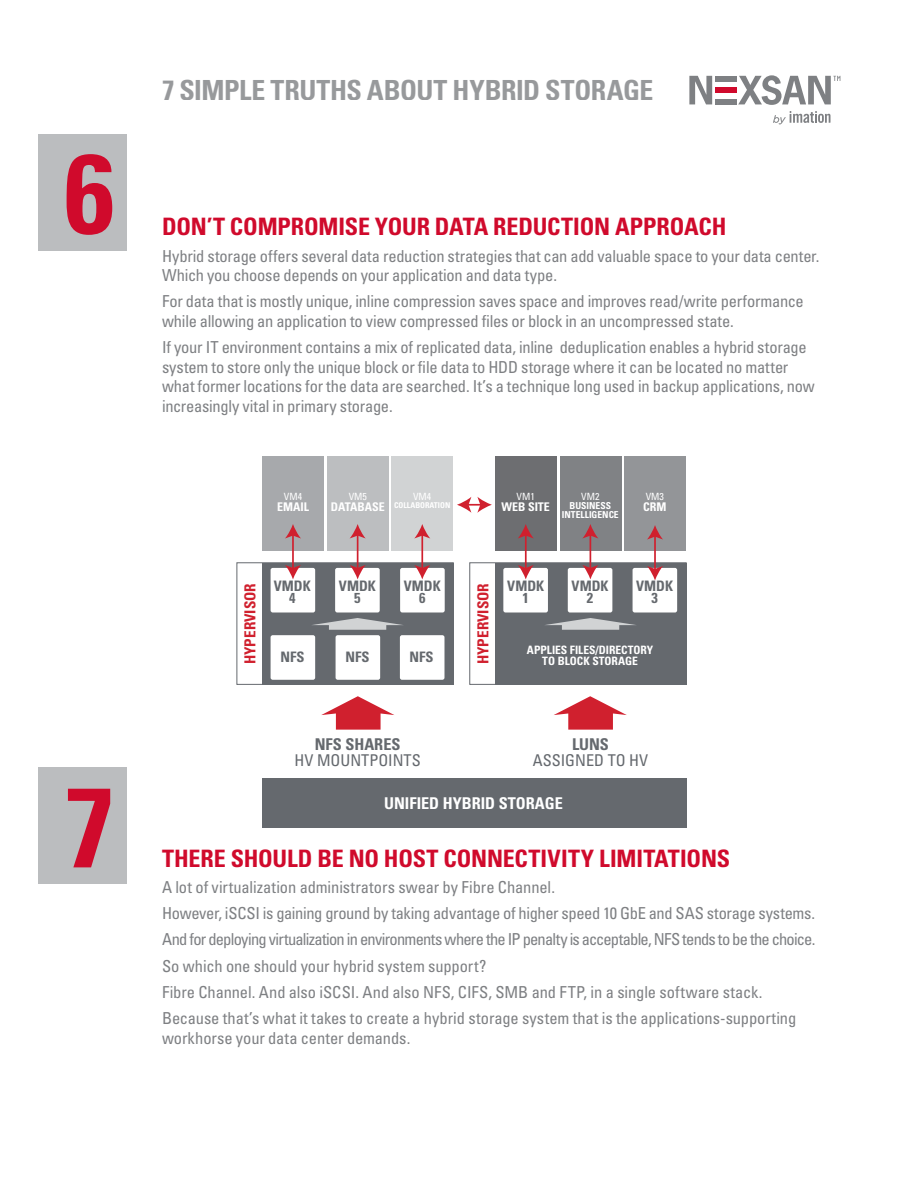
<style>
.page{position:relative;width:918px;height:1188px;background:#fff}
.page>*{position:absolute;margin:0;border:0;box-sizing:border-box;transform-origin:0 0}
.t1{font:700 condensed 112.65px "Univers LT Std";color:#d00a2c}
.t2{font:700 condensed 27.75px "Univers LT Std";letter-spacing:-.015em;color:#7e8083}
.t3{font:700 condensed 24px "Univers LT Std";letter-spacing:-.005em;color:#d00a2c}
.t4{font:condensed 16.5px/19.5px "Univers LT Std";letter-spacing:-.015em;color:#7e8083}
.t5{font:condensed 16.2px "Univers LT Std";color:#65696e}
.t6{font:700 condensed 16.2px "Univers LT Std";color:#fff}
.t7{font:700 condensed 16.2px "Univers LT Std";color:#65696e}
.t8{font:700 condensed 15.15px "Univers LT Std";color:#d0202e}
.t9{font:700 condensed 14.4px/12px "Univers LT Std";color:#65696e;text-align:center}
.t10{font:700 condensed 12px "Univers LT Std";color:#fff}
.t11{font:700 condensed 11.55px "Univers LT Std";color:#fff}
.t12{font:condensed 9.9px "Univers LT Std";color:#fff}
.t13{font:700 condensed 9.6px/8.4px "Univers LT Std";color:#fff;text-align:center}
.t14{font:700 condensed 7.95px "Univers LT Std";color:#fff}
</style>
<div class="page">
<svg style="left:689px;top:76px;width:23px;height:28px"></svg>
<div style="left:715px;top:76px;width:22px;height:6px;background:#7e8083"></div>
<div style="left:715px;top:87px;width:22px;height:6px;background:#d00a2c"></div>
<div style="left:715px;top:99px;width:22px;height:5px;background:#7e8083"></div>
<svg style="left:773px;top:111px;width:58px;height:13px"></svg>
<svg style="left:738px;top:75px;width:102px;height:30px"></svg>
<div style="left:392px;top:456px;width:61px;height:95px;background:#d1d3d4"></div>
<div style="left:327px;top:456px;width:62px;height:95px;background:#bcbec0"></div>
<div style="left:495px;top:456px;width:62px;height:95px;background:#6d6e71"></div>
<div style="left:624px;top:456px;width:62px;height:95px;background:#939598"></div>
<div style="left:560px;top:456px;width:61px;height:95px;background:#808285"></div>
<div style="left:262px;top:563px;width:191px;height:121px;background:#65696e"></div>
<div style="left:237px;top:563px;width:217px;height:122px;border:1px solid #65696e"></div>
<div style="left:271px;top:568px;width:44px;height:45px;background:#fff;border-radius:2px"></div>
<div style="left:400px;top:568px;width:45px;height:45px;background:#fff;border-radius:2px"></div>
<div style="left:335px;top:568px;width:45px;height:45px;background:#fff;border-radius:2px"></div>
<div style="left:271px;top:635px;width:44px;height:45px;background:#fff;border-radius:2px"></div>
<div style="left:400px;top:635px;width:44px;height:45px;background:#fff;border-radius:2px"></div>
<div style="left:336px;top:635px;width:44px;height:45px;background:#fff;border-radius:2px"></div>
<div style="left:495px;top:563px;width:191px;height:121px;background:#65696e"></div>
<div style="left:262px;top:778px;width:424px;height:50px;background:#65696e"></div>
<div style="left:503px;top:568px;width:45px;height:45px;background:#fff;border-radius:2px"></div>
<div style="left:633px;top:568px;width:44px;height:45px;background:#fff;border-radius:2px"></div>
<div style="left:568px;top:568px;width:44px;height:45px;background:#fff;border-radius:2px"></div>
<svg style="left:312px;top:618px;width:91px;height:12px"></svg>
<svg style="left:545px;top:618px;width:91px;height:12px"></svg>
<div style="left:470px;top:563px;width:216px;height:122px;border:1px solid #65696e"></div>
<svg style="left:321px;top:696px;width:73px;height:34px"></svg>
<svg style="left:554px;top:696px;width:73px;height:34px"></svg>
<svg style="left:457px;top:497px;width:35px;height:16px"></svg>
<div style="left:262px;top:456px;width:62px;height:95px;background:#a7a9ac"></div>
<hr style="left:292px;top:534px;width:2px;height:35px;background:#d0202e">
<svg style="left:285px;top:565px;width:16px;height:14px"></svg>
<svg style="left:285px;top:524px;width:16px;height:15px"></svg>
<hr style="left:357px;top:534px;width:1px;height:35px;background:#d0202e">
<svg style="left:350px;top:565px;width:16px;height:14px"></svg>
<svg style="left:350px;top:524px;width:16px;height:15px"></svg>
<hr style="left:421px;top:534px;width:2px;height:35px;background:#d0202e">
<svg style="left:414px;top:565px;width:16px;height:14px"></svg>
<svg style="left:414px;top:524px;width:16px;height:15px"></svg>
<hr style="left:525px;top:534px;width:2px;height:35px;background:#d0202e">
<svg style="left:518px;top:565px;width:16px;height:14px"></svg>
<svg style="left:518px;top:524px;width:16px;height:15px"></svg>
<hr style="left:590px;top:534px;width:1px;height:35px;background:#d0202e">
<svg style="left:582px;top:565px;width:16px;height:14px"></svg>
<svg style="left:582px;top:524px;width:16px;height:15px"></svg>
<hr style="left:654px;top:535px;width:2px;height:35px;background:#d0202e">
<svg style="left:647px;top:566px;width:16px;height:14px"></svg>
<svg style="left:647px;top:525px;width:16px;height:15px"></svg>
<div style="left:38px;top:134px;width:89px;height:116px;background:#bbbdbf"></div>
<div style="left:38px;top:767px;width:89px;height:117px;background:#bbbdbf"></div>
<h1 class="t1" style="left:64px;top:125px;width:52px">6</h1>
<h1 class="t1" style="left:64px;top:758px;width:52px">7</h1>
<h2 class="t2" style="left:162px;top:73px;width:493px">7 SIMPLE TRUTHS ABOUT HYBRID STORAGE</h2>
<h3 class="t3" style="left:162px;top:212px;width:566px">DON’T COMPROMISE YOUR DATA REDUCTION APPROACH</h3>
<p class="t4" style="left:162px;top:246px;width:659px">Hybrid storage offers several data reduction strategies that can add valuable space to your data center.<br>Which you choose depends on your application and data type.</p>
<p class="t4" style="left:162px;top:292px;width:643px">For data that is mostly unique, inline compression saves space and improves read/write performance while allowing an application to view compressed files or block in an uncompressed state.</p>
<p class="t4" style="left:162px;top:337px;width:654px">If your IT environment contains a mix of replicated data, inline deduplication enables a hybrid storage system to store only the unique block or file data to HDD storage where it can be located no matter what former locations for the data are searched. It’s a technique long used in backup applications, now increasingly vital in primary storage.</p>
<p class="t12" style="left:284px;top:490px;width:20px">VM4</p>
<p class="t10" style="left:277px;top:499px;width:33px">EMAIL</p>
<p class="t12" style="left:349px;top:490px;width:20px">VM5</p>
<p class="t10" style="left:331px;top:499px;width:55px">DATABASE</p>
<p class="t12" style="left:413px;top:490px;width:20px">VM4</p>
<p class="t14" style="left:394px;top:500px;width:58px">COLLABORATION</p>
<p class="t12" style="left:517px;top:490px;width:20px">VM1</p>
<p class="t10" style="left:501px;top:499px;width:50px">WEB SITE</p>
<p class="t12" style="left:581px;top:490px;width:20px">VM2</p>
<p class="t13" style="left:562px;top:502px;width:58px">BUSINESS<br>INTELLIGENCE</p>
<p class="t12" style="left:646px;top:490px;width:20px">VM3</p>
<p class="t10" style="left:643px;top:499px;width:25px">CRM</p>
<p class="t9" style="left:274px;top:580px;width:38px">VMDK<br>4</p>
<p class="t9" style="left:404px;top:580px;width:38px">VMDK<br>6</p>
<p class="t9" style="left:339px;top:580px;width:38px">VMDK<br>5</p>
<p class="t8" style="left:241px;top:664px;width:82px;rotate:-90deg">HYPERVISOR</p>
<p class="t8" style="left:474px;top:664px;width:82px;rotate:-90deg">HYPERVISOR</p>
<p class="t9" style="left:280px;top:651px;width:26px">NFS</p>
<p class="t9" style="left:346px;top:651px;width:26px">NFS</p>
<p class="t9" style="left:409px;top:651px;width:26px">NFS</p>
<p class="t9" style="left:507px;top:580px;width:38px">VMDK<br>1</p>
<p class="t9" style="left:636px;top:580px;width:38px">VMDK<br>3</p>
<p class="t9" style="left:572px;top:580px;width:38px">VMDK<br>2</p>
<p class="t11" style="left:527px;top:643px;width:128px">APPLIES FILES/DIRECTORY</p>
<p class="t11" style="left:542px;top:654px;width:97px">TO BLOCK STORAGE</p>
<p class="t7" style="left:315px;top:734px;width:87px">NFS SHARES</p>
<p class="t5" style="left:294px;top:750px;width:128px">HV MOUNTPOINTS</p>
<p class="t6" style="left:384px;top:793px;width:180px">UNIFIED HYBRID STORAGE</p>
<p class="t7" style="left:572px;top:734px;width:38px">LUNS</p>
<p class="t5" style="left:533px;top:750px;width:117px">ASSIGNED TO HV</p>
<h3 class="t3" style="left:162px;top:843px;width:570px">THERE SHOULD BE NO HOST CONNECTIVITY LIMITATIONS</h3>
<p class="t4" style="left:162px;top:874px;width:655px;line-height:26.2px">A lot of virtualization administrators swear by Fibre Channel.<br>However, iSCSI is gaining ground by taking advantage of higher speed 10 GbE and SAS storage systems.<br>And for deploying virtualization in environments where the IP penalty is acceptable, NFS tends to be the choice.<br>So which one should your hybrid system support?<br>Fibre Channel. And also iSCSI. And also NFS, CIFS, SMB and FTP, in a single software stack.<br>Because that’s what it takes to create a hybrid storage system that is the applications-supporting</p>
<p class="t4" style="left:162px;top:1028px;width:250px">workhorse your data center demands.</p>
</div>
